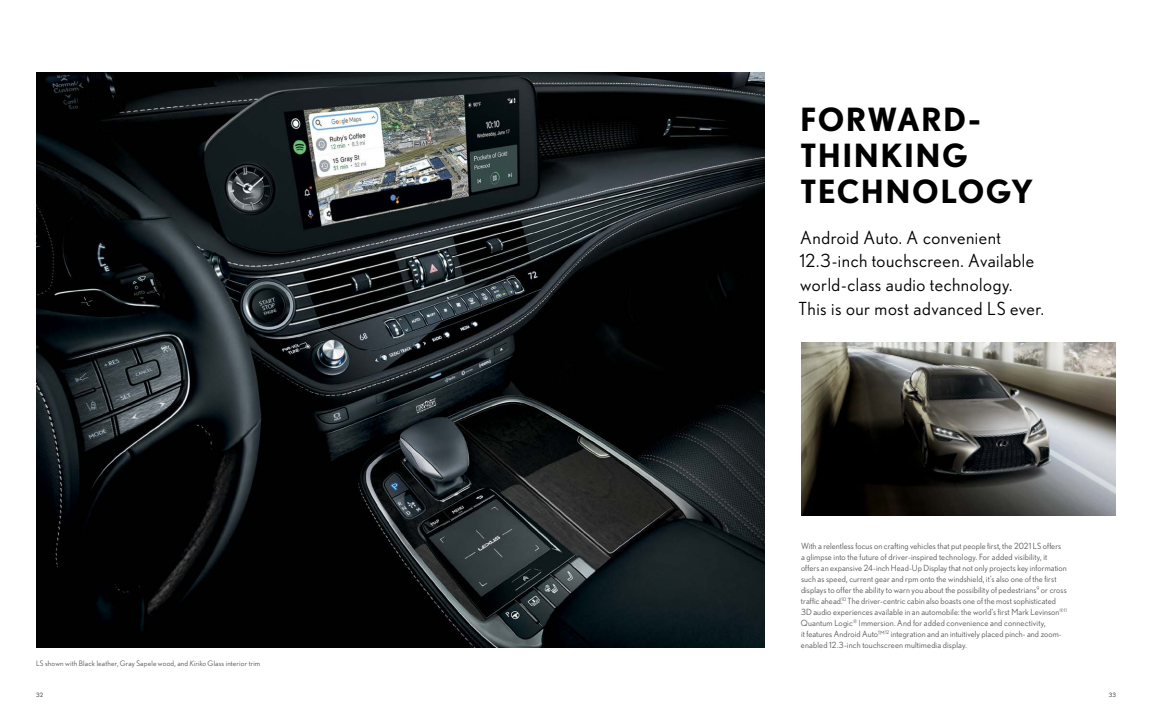
<style>
.page{position:relative;width:1152px;height:720px;background:#fff}
.page>*{position:absolute;margin:0;border:0;box-sizing:border-box;transform-origin:0 0}
.t1{font:700 32px/36px "Nobel";letter-spacing:.04em;color:#000}
.t2{font:18px/24px "Nobel";letter-spacing:.03em;color:#000}
.t3{font:8.5px/11px "Nobel";letter-spacing:.01em;color:#58595b}
.t4{font:7.5px "Nobel";letter-spacing:.025em;color:#58595b}
.t5{font:6px "Nobel";color:#58595b}
.s1{font-style:italic}
</style>
<div class="page">
<img style="left:36px;top:72px;width:729px;height:576px">
<img style="left:801px;top:342px;width:315px;height:174px">
<h1 class="t1" style="left:800px;top:101px;width:235px">FORWARD-<br>THINKING<br>TECHNOLOGY</h1>
<h2 class="t2" style="left:799px;top:225px;width:247px">Android Auto. A convenient<br>12.3-inch touchscreen. Available world-class audio technology.<br>This is our most advanced LS ever.</h2>
<p class="t3" style="left:801px;top:540px;width:267px">With a relentless focus on crafting vehicles that put people first, the 2021 LS offers a glimpse into the future of driver-inspired technology. For added visibility, it offers an expansive 24-inch Head-Up Display that not only projects key information such as speed, current gear and rpm onto the windshield, it’s also one of the first displays to offer the ability to warn you about the possibility of pedestrians<sup>9</sup> or cross traffic ahead.<sup>10</sup> The driver-centric cabin also boasts one of the most sophisticated 3D audio experiences available in an automobile: the world’s first Mark Levinson<sup>®11<br></sup>Quantum Logic<sup>®</sup> Immersion. And for added convenience and connectivity,<br>it features Android Auto™<sup>12</sup> integration and an intuitively placed pinch- and zoom&shy;enabled 12.3-inch touchscreen multimedia display.</p>
<p class="t4" style="left:36px;top:659px;width:226px">LS shown with Black leather, Gray Sapele wood, and <span class="s1">Kiriko</span> Glass interior trim</p>
<p class="t5" style="left:36px;top:692px;width:9px">32</p>
<p class="t5" style="left:1109px;top:692px;width:9px">33</p>
</div>
